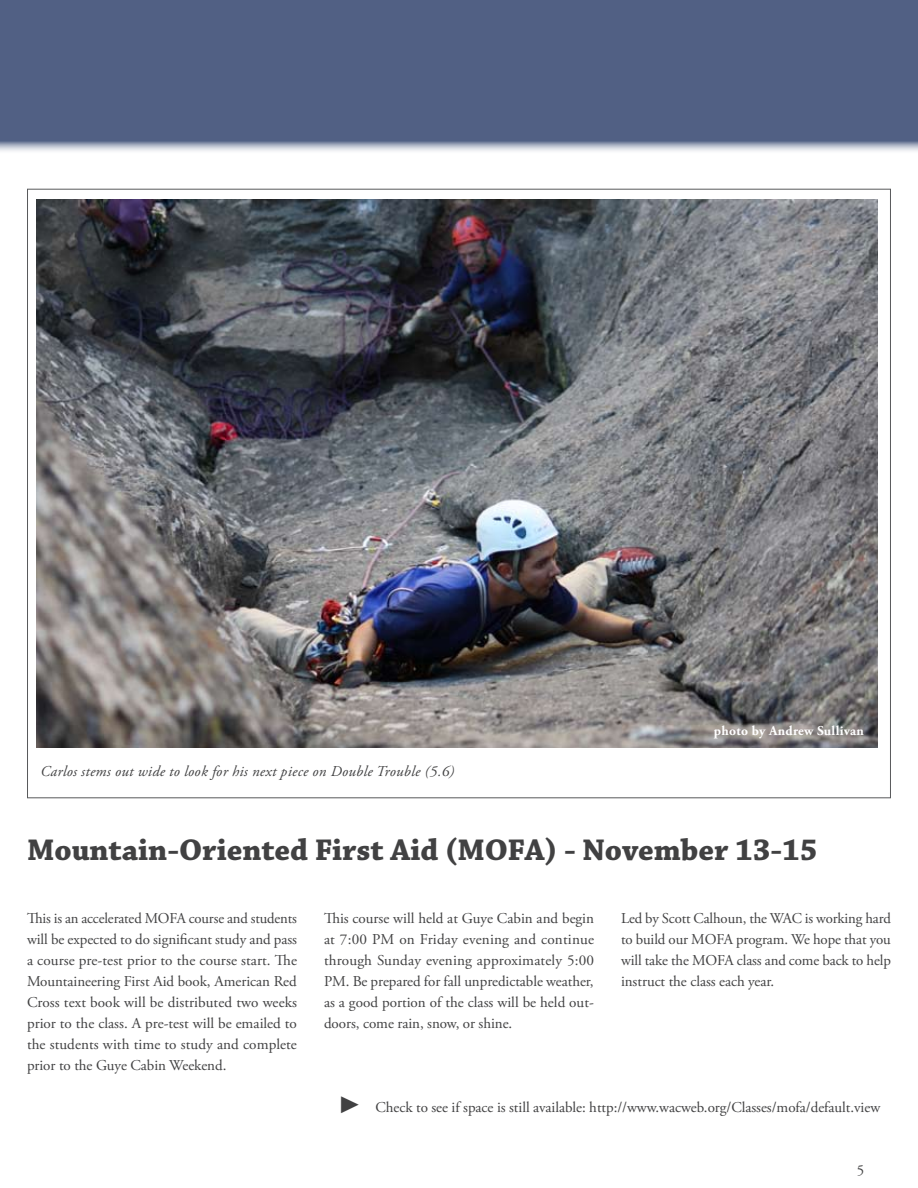
<style>
.page{position:relative;width:918px;height:1188px;background:#fff}
.page>*{position:absolute;margin:0;border:0;box-sizing:border-box;transform-origin:0 0}
.t1{font:36px "Minion Pro";color:#414142}
.t2{font:700 31.5px "Chaparral Pro";color:#414142}
.t3{font:15px/21px "Adobe Garamond Pro";letter-spacing:-.005em;color:#414142;text-align:justify}
.t4{font:italic 15px "Adobe Garamond Pro";letter-spacing:.02em;color:#414142}
.t5{font:700 13.5px "Adobe Garamond Pro";color:#fff}
</style>
<div class="page">
<div style="left:0;top:0;width:918px;height:151px;background:#516084"></div>
<div style="left:27px;top:189px;width:864px;height:609px;background:#fff;border:1px solid #58595b"></div>
<img style="left:37px;top:200px;width:841px;height:548px">
<p class="t4" style="left:40px;top:762px;width:415px">Carlos stems out wide to look for his next piece on Double Trouble (5.6)</p>
<p class="t5" style="left:714px;top:723px;width:152px">photo by Andrew Sullivan</p>
<h2 class="t2" style="left:27px;top:831px;width:792px">Mountain-Oriented First Aid (MOFA) - November 13-15</h2>
<p class="t3" style="left:27px;top:908px;width:272px">This is an accelerated MOFA course and students will be expected to do significant study and pass a course pre-test prior to the course start. The Mountaineering First Aid book, American Red Cross text book will be distributed two weeks prior to the class. A pre-test will be emailed to the students with time to study and complete prior to the Guye Cabin Weekend.</p>
<p class="t3" style="left:324px;top:908px;width:272px">This course will held at Guye Cabin and begin at 7:00 PM on Friday evening and continue through Sunday evening approximately 5:00<br>PM. Be prepared for fall unpredictable weather, as a good portion of the class will be held out&shy;doors, come rain, snow, or shine.</p>
<p class="t3" style="left:621px;top:908px;width:271px">Led by Scott Calhoun, the WAC is working hard to build our MOFA program. We hope that you will take the MOFA class and come back to help instruct the class each year.</p>
<h1 class="t1" style="left:339px;top:1079px;width:23px">▶</h1>
<p class="t3" style="left:376px;top:1097px;width:506px">Check to see if space is still available: http://www.wacweb.org/Classes/mofa/default.view</p>
<p class="t3" style="left:857px;top:1160px;width:9px">5</p>
</div>
